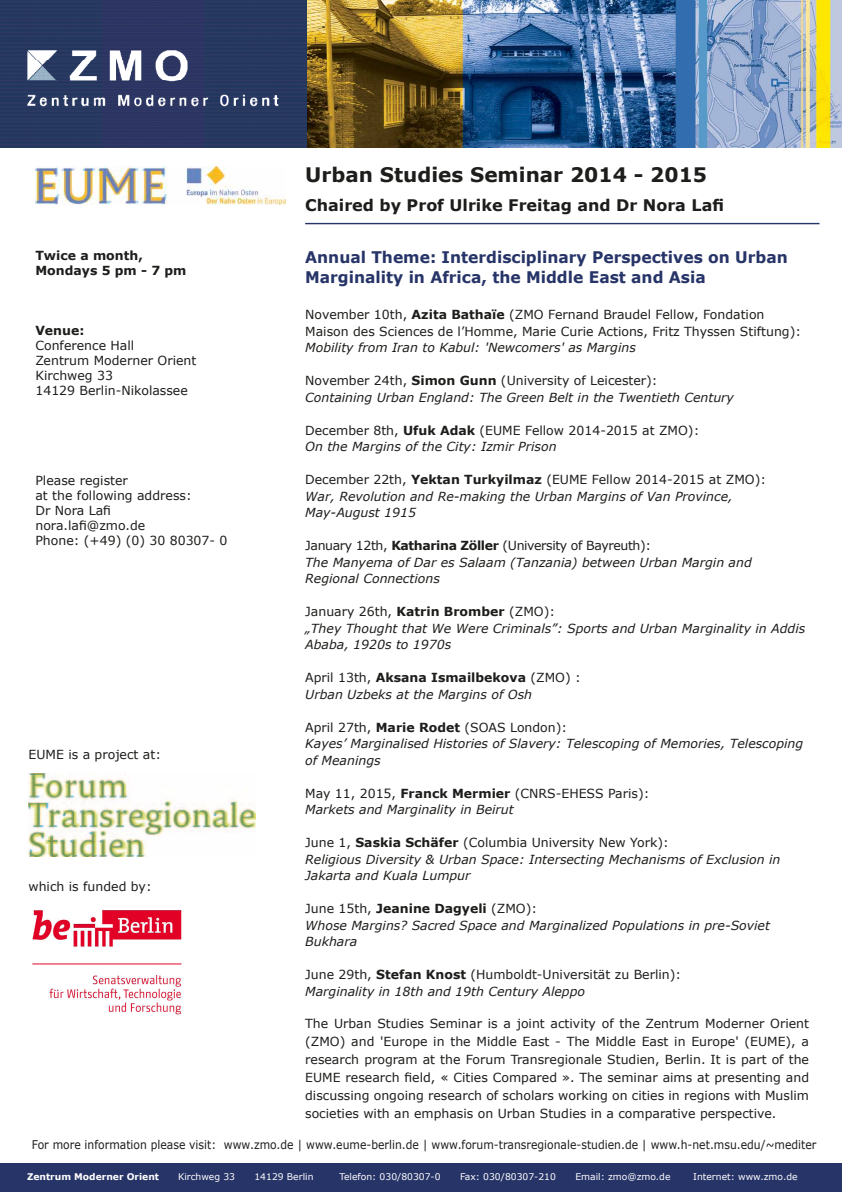
<style>
.page{position:relative;width:842px;height:1192px;background:#fff}
.page>*{position:absolute;margin:0;border:0;box-sizing:border-box;transform-origin:0 0}
.t1{font:700 20px "Verdana";color:#1d1d1b}
.t2{font:700 16px/20px "Verdana";color:#273468}
.t3{font:700 16px "Verdana";color:#1d1d1b}
.t4{font:12.5px/15px "Verdana";color:#1d1d1b}
.t5{font:italic 12.5px/16.5px "Verdana";color:#1d1d1b}
.t6{font:700 12.5px/15px "Verdana";color:#1d1d1b}
.t7{font:12px "Verdana";color:#1d1d1b;scale:.9 1}
.t8{font:9.2px "Verdana";color:#fff}
.t9{font:700 9.2px "Verdana";color:#fff}
.s1{font-weight:700}
.s2{font-style:normal}
.s3{font-weight:700;font-style:normal}
.s4{font-style:italic}
</style>
<div class="page">
<div style="left:0;top:1163px;width:842px;height:29px;background:#273468"></div>
<img style="left:0;top:0;width:842px;height:148px">
<hr style="left:305px;top:223px;width:514px;height:1px;background:#273468">
<img style="left:32px;top:910px;width:152px;height:105px">
<img style="left:28px;top:774px;width:227px;height:82px">
<img style="left:35px;top:167px;width:251px;height:37px">
<p class="t6" style="left:35px;top:248px;width:153px">Twice a month,<br>Mondays 5 pm - 7 pm</p>
<p class="t6" style="left:35px;top:323px;width:50px">Venue:</p>
<p class="t4" style="left:35px;top:338px;width:162px">Conference Hall<br>Zentrum Moderner Orient<br>Kirchweg 33<br>14129 Berlin-Nikolassee</p>
<p class="t4" style="left:35px;top:473px;width:194px">Please register<br>at the following address:<br>Dr Nora Lafi<br>nora.lafi@zmo.de<br>Phone: (+49) (0) 30 80307- 0</p>
<p class="t4" style="left:28px;top:747px;width:134px">EUME is a project at:</p>
<p class="t4" style="left:28px;top:879px;width:125px">which is funded by:</p>
<h1 class="t1" style="left:305px;top:161px;width:403px">Urban Studies Seminar 2014 - 2015</h1>
<p class="t3" style="left:305px;top:194px;width:420px">Chaired by Prof Ulrike Freitag and Dr Nora Lafi</p>
<p class="t2" style="left:305px;top:247px;width:484px">Annual Theme: Interdisciplinary Perspectives on Urban<br>Marginality in Africa, the Middle East and Asia</p>
<p class="t4" style="left:305px;top:306px;width:497px;line-height:16.5px">November 10th, <span class="s1">Azita Bathaïe</span> (ZMO Fernand Braudel Fellow, Fondation<br>Maison des Sciences de l’Homme, Marie Curie Actions, Fritz Thyssen Stiftung):</p>
<p class="t5" style="left:305px;top:339px;width:332px">Mobility from Iran to Kabul: 'Newcomers' as Margins</p>
<p class="t5" style="left:305px;top:372px;width:430px"><span class="s2">November 24th,</span> <span class="s3">Simon Gunn</span> <span class="s2">(University of Leicester):<br></span>Containing Urban England: The Green Belt in the Twentieth Century</p>
<p class="t4" style="left:305px;top:422px;width:396px;line-height:16.5px">December 8th, <span class="s1">Ufuk Adak</span> (EUME Fellow 2014-2015 at ZMO):<br><span class="s4">On the Margins of the City: Izmir Prison</span></p>
<p class="t5" style="left:305px;top:471px;width:462px"><span class="s2">December 22th,</span> <span class="s3">Yektan Turkyilmaz</span> <span class="s2">(EUME Fellow 2014-2015 at ZMO):<br></span>War, Revolution and Re-making the Urban Margins of Van Province,<br>May-August 1915</p>
<p class="t5" style="left:305px;top:537px;width:448px"><span class="s2">January 12th,</span> <span class="s3">Katharina Zöller</span> <span class="s2">(University of Bayreuth):<br></span>The Manyema of Dar es Salaam (Tanzania) between Urban Margin and<br>Regional Connections</p>
<p class="t5" style="left:305px;top:603px;width:502px"><span class="s2">January 26th,</span> <span class="s3">Katrin Bromber</span> <span class="s2">(ZMO):<br></span>„They Thought that We Were Criminals”: Sports and Urban Marginality in Addis<br>Ababa, 1920s to 1970s</p>
<p class="t5" style="left:305px;top:669px;width:277px"><span class="s2">April 13th,</span> <span class="s3">Aksana Ismailbekova</span> <span class="s2">(ZMO) :<br></span>Urban Uzbeks at the Margins of Osh</p>
<p class="t5" style="left:305px;top:719px;width:500px"><span class="s2">April 27th,</span> <span class="s3">Marie Rodet</span> <span class="s2">(SOAS London):<br></span>Kayes’ Marginalised Histories of Slavery: Telescoping of Memories, Telescoping of Meanings</p>
<p class="t4" style="left:305px;top:785px;width:346px;line-height:16.5px">May 11, 2015, <span class="s1">Franck Mermier</span> (CNRS-EHESS Paris):<br><span class="s4">Markets and Marginality in Beirut</span></p>
<p class="t5" style="left:305px;top:834px;width:477px"><span class="s2">June 1,</span> <span class="s3">Saskia Schäfer</span> <span class="s2">(Columbia University New York):<br></span>Religious Diversity &amp; Urban Space: Intersecting Mechanisms of Exclusion in<br>Jakarta and Kuala Lumpur</p>
<p class="t5" style="left:305px;top:900px;width:466px"><span class="s2">June 15th,</span> <span class="s3">Jeanine Dagyeli</span> <span class="s2">(ZMO):<br></span>Whose Margins? Sacred Space and Marginalized Populations in pre-Soviet<br>Bukhara</p>
<p class="t4" style="left:305px;top:966px;width:377px;line-height:16.5px">June 29th, <span class="s1">Stefan Knost</span> (Humboldt-Universität zu Berlin):<br><span class="s4">Marginality in 18th and 19th Century Aleppo</span></p>
<p class="t4" style="left:305px;top:1014px;width:505px;line-height:18px;text-align:justify">The Urban Studies Seminar is a joint activity of the Zentrum Moderner Orient (ZMO) and 'Europe in the Middle East - The Middle East in Europe' (EUME), a research program at the Forum Transregionale Studien, Berlin. It is part of the EUME research field, « Cities Compared ». The seminar aims at presenting and discussing ongoing research of scholars working on cities in regions with Muslim societies with an emphasis on Urban Studies in a comparative perspective.</p>
<p class="t7" style="left:32px;top:1136px;width:873px">For more information please visit: www.zmo.de | www.eume-berlin.de | www.forum-transregionale-studien.de | www.h-net.msu.edu/~mediter</p>
<p class="t9" style="left:27px;top:1171px;width:134px">Zentrum Moderner Orient</p>
<p class="t8" style="left:178px;top:1171px;width:59px">Kirchweg 33</p>
<p class="t8" style="left:254px;top:1171px;width:61px">14129 Berlin</p>
<p class="t8" style="left:339px;top:1171px;width:103px">Telefon: 030/80307-0</p>
<p class="t8" style="left:460px;top:1171px;width:97px">Fax: 030/80307-210</p>
<p class="t8" style="left:575px;top:1171px;width:97px">Email: zmo@zmo.de</p>
<p class="t8" style="left:693px;top:1171px;width:106px">Internet: www.zmo.de</p>
</div>
